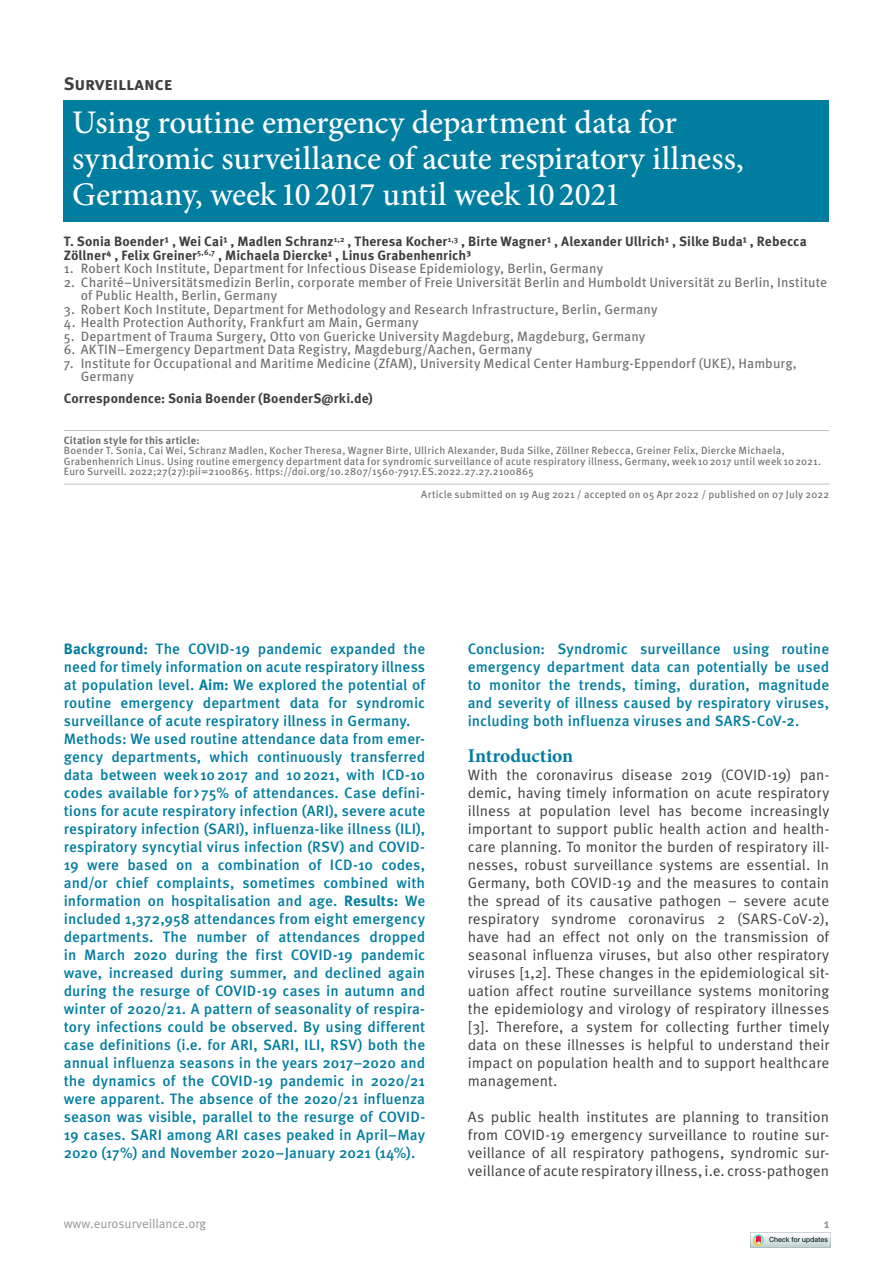
<style>
.page{position:relative;width:893px;height:1263px;background:#fff}
.page>*{position:absolute;margin:0;border:0;box-sizing:border-box;transform-origin:0 0}
.t1{font:500 33px/36px "Minion Pro";letter-spacing:-.01em;color:#fff}
.t2{font:700 19.5px "Minion Pro";letter-spacing:-.005em;color:#007d9f}
.t3{font:700 18px "Meta Pro";color:#3e3e3f}
.t4{font:500 15px/18px "Meta Pro";letter-spacing:.005em;color:#007d9f}
.t5{font:15px/18px "Meta Pro";color:#3e3e3f;text-align:justify}
.t6{font:13.5px/13.5px "Meta Pro";letter-spacing:.01em;color:#6c6d70}
.t7{font:700 13.5px/13.5px "Meta Pro";letter-spacing:.005em;color:#3e3e3f}
.t8{font:12.75px "Meta Pro";color:#939598}
.t9{font:700 12.75px "Meta Pro";color:#939598}
.t10{font:10.5px/10.5px "Meta Pro";letter-spacing:.015em;color:#6c6d70}
.t11{font:700 10.5px "Meta Pro";letter-spacing:.015em;color:#6c6d70}
.s1{font-weight:700}
</style>
<div class="page">
<hr style="left:64px;top:430px;width:765px;height:1px;background:#bcbdc0">
<hr style="left:64px;top:484px;width:765px;height:1px;background:#bcbdc0">
<div style="left:64px;top:100px;width:765px;height:122px;background:#007d9f"></div>
<img style="left:750px;top:1232px;width:80px;height:16px">
<p class="t3" style="left:64px;top:72px;width:110px">Surveillance</p>
<h1 class="t1" style="left:72px;top:104px;width:673px">Using routine emergency department data for syndromic surveillance of acute respiratory illness,<br>Germany, week 10 2017 until week 10 2021</h1>
<p class="t7" style="left:64px;top:235px;width:744px">T. Sonia Boender¹ , Wei Cai¹ , Madlen Schranz<sup>1,2</sup> , Theresa Kocher<sup>1,3</sup> , Birte Wagner¹ , Alexander Ullrich¹ , Silke Buda¹ , Rebecca<br>Zöllner⁴ , Felix Greiner<sup>5,6,7</sup> , Michaela Diercke¹ , Linus Grabenhenrich³</p>
<p class="t6" style="left:64px;top:262px;width:541px">1. Robert Koch Institute, Department for Infectious Disease Epidemiology, Berlin, Germany</p>
<p class="t6" style="left:81px;top:276px;width:748px;text-indent:-17px">2. Charité–Universitätsmedizin Berlin, corporate member of Freie Universität Berlin and Humboldt Universität zu Berlin, Institute of Public Health, Berlin, Germany</p>
<p class="t6" style="left:64px;top:303px;width:595px">3. Robert Koch Institute, Department for Methodology and Research Infrastructure, Berlin, Germany</p>
<p class="t6" style="left:64px;top:316px;width:356px">4. Health Protection Authority, Frankfurt am Main, Germany</p>
<p class="t6" style="left:64px;top:330px;width:583px">5. Department of Trauma Surgery, Otto von Guericke University Magdeburg, Magdeburg, Germany</p>
<p class="t6" style="left:64px;top:343px;width:470px">6. AKTIN–Emergency Department Data Registry, Magdeburg/Aachen, Germany</p>
<p class="t6" style="left:81px;top:357px;width:717px;text-indent:-17px">7. Institute for Occupational and Maritime Medicine (ZfAM), University Medical Center Hamburg-Eppendorf (UKE), Hamburg,<br>Germany</p>
<p class="t7" style="left:64px;top:392px;width:311px">Correspondence: Sonia Boender (BoenderS@rki.de)</p>
<p class="t11" style="left:64px;top:433px;width:137px">Citation style for this article:</p>
<p class="t10" style="left:64px;top:446px;width:759px">Boender T. Sonia, Cai Wei, Schranz Madlen, Kocher Theresa, Wagner Birte, Ullrich Alexander, Buda Silke, Zöllner Rebecca, Greiner Felix, Diercke Michaela,<br>Grabenhenrich Linus. Using routine emergency department data for syndromic surveillance of acute respiratory illness, Germany, week102017 until week102021.<br>Euro Surveill. 2022;27(27):pii=2100865. https://doi.org/10.2807/1560-7917.ES.2022.27.27.2100865</p>
<p class="t10" style="left:421px;top:490px;width:409px">Article submitted on 19 Aug 2021 / accepted on 05 Apr 2022 / published on 07 July 2022</p>
<p class="t4" style="left:64px;top:640px;width:363px"><span class="s1">Background:</span> The COVID-19 pandemic expanded the need for timely information on acute respiratory illness at population level. <span class="s1">Aim:</span> We explored the potential of routine emergency department data for syndromic surveillance of acute respiratory illness in Germany.<br>Methods: We used routine attendance data from emer&shy;gency departments, which continuously transferred data between week102017 and 102021, with ICD-10 codes available for&gt;75% of attendances. Case defini&shy;tions for acute respiratory infection (ARI), severe acute respiratory infection (SARI), influenza-like illness (ILI), respiratory syncytial virus infection (RSV) and COVID-19 were based on a combination of ICD-10 codes, and/or chief complaints, sometimes combined with information on hospitalisation and age. <span class="s1">Results:</span> We included 1,372,958 attendances from eight emergency departments. The number of attendances dropped in March 2020 during the first COVID-19 pandemic wave, increased during summer, and declined again during the resurge of COVID-19 cases in autumn and winter of 2020/21. A pattern of seasonality of respira&shy;tory infections could be observed. By using different case definitions (i.e. for ARI, SARI, ILI, RSV) both the annual influenza seasons in the years 2017–2020 and the dynamics of the COVID-19 pandemic in 2020/21 were apparent. The absence of the 2020/21 influenza season was visible, parallel to the resurge of COVID-19 cases. SARI among ARI cases peaked in April–May 2020 (17%) and November 2020–January 2021 (14%).</p>
<p class="t4" style="left:468px;top:640px;width:363px;text-align:justify">Conclusion: Syndromic surveillance using routine emergency department data can potentially be used to monitor the trends, timing, duration, magnitude and severity of illness caused by respiratory viruses, including both influenza viruses and SARS-CoV-2.</p>
<h2 class="t2" style="left:468px;top:742px;width:107px">Introduction</h2>
<p class="t5" style="left:468px;top:766px;width:363px">With the coronavirus disease 2019 (COVID-19) pan&shy;demic, having timely information on acute respiratory illness at population level has become increasingly important to support public health action and health&shy;care planning. To monitor the burden of respiratory ill&shy;nesses, robust surveillance systems are essential. In Germany, both COVID-19 and the measures to contain the spread of its causative pathogen – severe acute respiratory syndrome coronavirus 2 (SARS-CoV-2), have had an effect not only on the transmission of seasonal influenza viruses, but also other respiratory viruses [1,2]. These changes in the epidemiological sit&shy;uation affect routine surveillance systems monitoring the epidemiology and virology of respiratory illnesses [3]. Therefore, a system for collecting further timely data on these illnesses is helpful to understand their impact on population health and to support healthcare management.</p>
<p class="t5" style="left:468px;top:1108px;width:363px">As public health institutes are planning to transition from COVID-19 emergency surveillance to routine sur&shy;veillance of all respiratory pathogens, syndromic sur&shy;veillance of acute respiratory illness, i.e. cross-pathogen</p>
<p class="t8" style="left:64px;top:1215px;width:144px">www.eurosurveillance.org</p>
<p class="t9" style="left:824px;top:1215px;width:7px">1</p>
</div>
